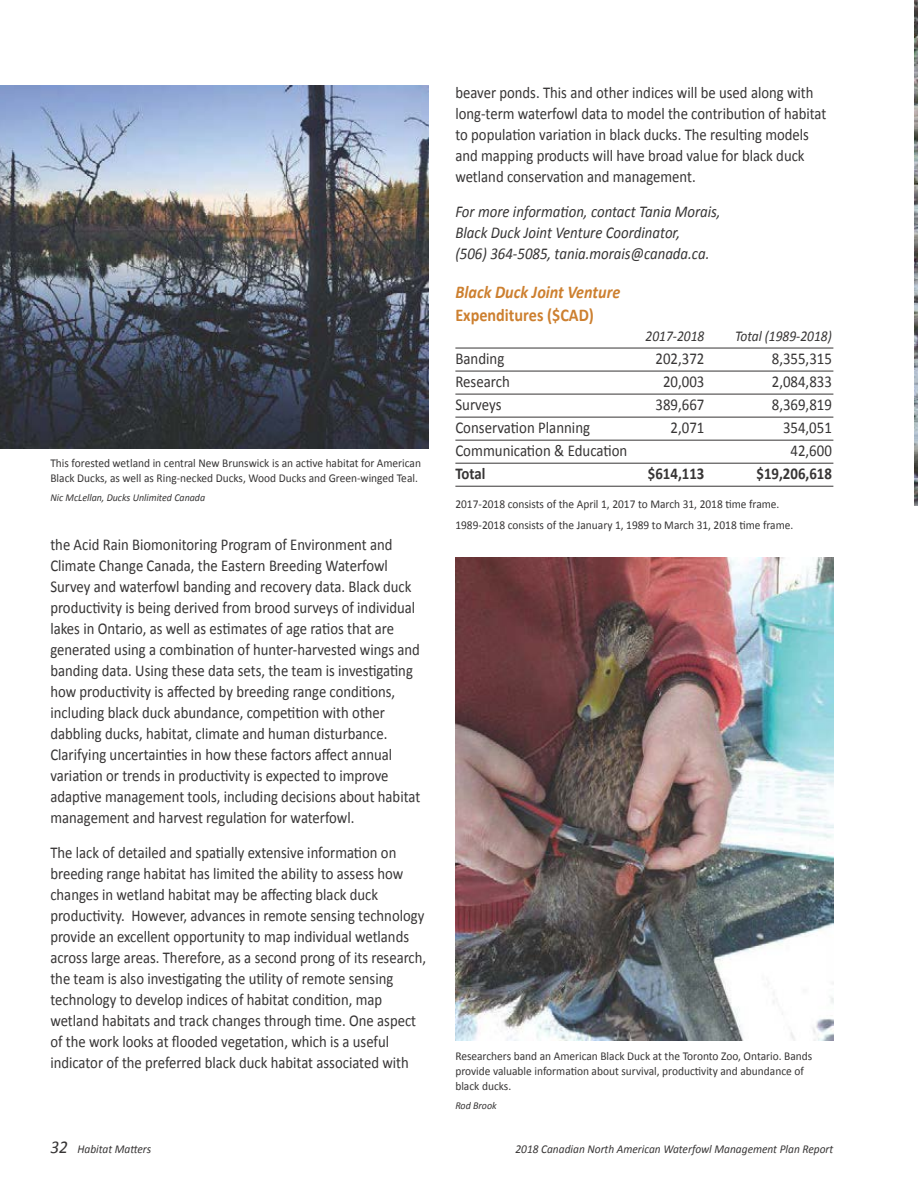
<style>
.page{position:relative;width:918px;height:1189px;background:#fff}
.page>*{position:absolute;margin:0;border:0;box-sizing:border-box;transform-origin:0 0}
.t1{font:italic 700 18px "Calibri";color:#cd8030;scale:.9 1}
.t2{font:700 18px "Calibri";color:#cd8030;scale:.9 1}
.t3{font:16.5px/21px "Calibri";color:#373535;scale:.89 1}
.t4{font:16.5px "Calibri";color:#373535;scale:.9 1}
.t5{font:italic 16.5px/21px "Calibri";color:#373535;scale:.9 1}
.t6{font:700 16.5px "Calibri";color:#373535;scale:.9 1}
.t7{font:italic 15px "Calibri";color:#373535;scale:.9 1}
.t8{font:12px/15px "Calibri";color:#373535;scale:.95 1}
.t9{font:italic 12px "Calibri";color:#373535;scale:.95 1}
.t10{font:italic 10.5px "Calibri";color:#373535;scale:.95 1}
.s1{font-size:18px}
</style>
<div class="page">
<img style="left:914px;top:5px;width:4px;height:501px">
<img style="left:455px;top:557px;width:378px;height:483px">
<img style="left:0;top:86px;width:428px;height:362px">
<hr style="left:455px;top:347px;width:378px;height:1px;background:#373535">
<hr style="left:455px;top:370px;width:378px;height:1px;background:#373535">
<hr style="left:455px;top:393px;width:378px;height:1px;background:#373535">
<hr style="left:455px;top:416px;width:378px;height:1px;background:#373535">
<hr style="left:455px;top:439px;width:378px;height:1px;background:#373535">
<hr style="left:455px;top:462px;width:378px;height:1px;background:#373535">
<hr style="left:455px;top:485px;width:378px;height:1px;background:#373535">
<svg style="left:914px;top:0;width:4px;height:5px"></svg>
<p class="t8" style="left:50px;top:455px;width:392px">This forested wetland in central New Brunswick is an active habitat for American<br>Black Ducks, as well as Ring-necked Ducks, Wood Ducks and Green-winged Teal.</p>
<p class="t10" style="left:50px;top:490px;width:164px">Nic McLellan, Ducks Unlimited Canada</p>
<p class="t3" style="left:50px;top:534px;width:417px">the Acid Rain Biomonitoring Program of Environment and Climate Change Canada, the Eastern Breeding Waterfowl Survey and waterfowl banding and recovery data. Black duck productivity is being derived from brood surveys of individual lakes in Ontario, as well as estimates of age ratios that are generated using a combination of hunter-harvested wings and banding data. Using these data sets, the team is investigating how productivity is affected by breeding range conditions, including black duck abundance, competition with other dabbling ducks, habitat, climate and human disturbance.<br>Clarifying uncertainties in how these factors affect annual variation or trends in productivity is expected to improve adaptive management tools, including decisions about habitat management and harvest regulation for waterfowl.</p>
<p class="t3" style="left:50px;top:841px;width:424px">The lack of detailed and spatially extensive information on breeding range habitat has limited the ability to assess how changes in wetland habitat may be affecting black duck productivity. However, advances in remote sensing technology provide an excellent opportunity to map individual wetlands across large areas. Therefore, as a second prong of its research, the team is also investigating the utility of remote sensing technology to develop indices of habitat condition, map wetland habitats and track changes through time. One aspect of the work looks at flooded vegetation, which is a useful indicator of the preferred black duck habitat associated with</p>
<p class="t3" style="left:455px;top:82px;width:418px">beaver ponds. This and other indices will be used along with long-term waterfowl data to model the contribution of habitat to population variation in black ducks. The resulting models and mapping products will have broad value for black duck wetland conservation and management.</p>
<p class="t5" style="left:455px;top:200px;width:296px">For more information, contact Tania Morais,<br>Black Duck Joint Venture Coordinator,<br>(506) 364-5085, tania.morais@canada.ca.</p>
<p class="t1" style="left:455px;top:281px;width:185px">Black Duck Joint Venture</p>
<p class="t2" style="left:455px;top:304px;width:156px">Expenditures ($CAD)</p>
<p class="t7" style="left:646px;top:325px;width:67px">2017-2018</p>
<p class="t7" style="left:735px;top:325px;width:109px">Total (1989-2018)</p>
<p class="t4" style="left:455px;top:348px;width:56px">Banding</p>
<p class="t4" style="left:656px;top:348px;width:56px">202,372</p>
<p class="t4" style="left:772px;top:348px;width:68px">8,355,315</p>
<p class="t4" style="left:455px;top:371px;width:62px">Research</p>
<p class="t4" style="left:663px;top:371px;width:47px">20,003</p>
<p class="t4" style="left:772px;top:371px;width:68px">2,084,833</p>
<p class="t4" style="left:455px;top:394px;width:53px">Surveys</p>
<p class="t4" style="left:656px;top:394px;width:56px">389,667</p>
<p class="t4" style="left:772px;top:394px;width:68px">8,369,819</p>
<p class="t4" style="left:455px;top:417px;width:151px">Conservation Planning</p>
<p class="t4" style="left:671px;top:417px;width:39px">2,071</p>
<p class="t4" style="left:783px;top:417px;width:56px">354,051</p>
<p class="t4" style="left:455px;top:440px;width:193px">Communication &amp; Education</p>
<p class="t4" style="left:791px;top:440px;width:47px">42,600</p>
<p class="t6" style="left:455px;top:463px;width:35px">Total</p>
<p class="t6" style="left:648px;top:463px;width:64px">$614,113</p>
<p class="t6" style="left:757px;top:463px;width:85px">$19,206,618</p>
<p class="t8" style="left:455px;top:492px;width:357px;line-height:21.8px">2017-2018 consists of the April 1, 2017 to March 31, 2018 time frame.<br>1989-2018 consists of the January 1, 1989 to March 31, 2018 time frame.</p>
<p class="t8" style="left:455px;top:1048px;width:377px">Researchers band an American Black Duck at the Toronto Zoo, Ontario. Bands provide valuable information about survival, productivity and abundance of black ducks.</p>
<p class="t10" style="left:455px;top:1097px;width:45px">Rod Brook</p>
<p class="t9" style="left:50px;top:1140px;width:108px"><span class="s1">32</span> Habitat Matters</p>
<p class="t9" style="left:515px;top:1140px;width:336px">2018 Canadian North American Waterfowl Management Plan Report</p>
</div>
